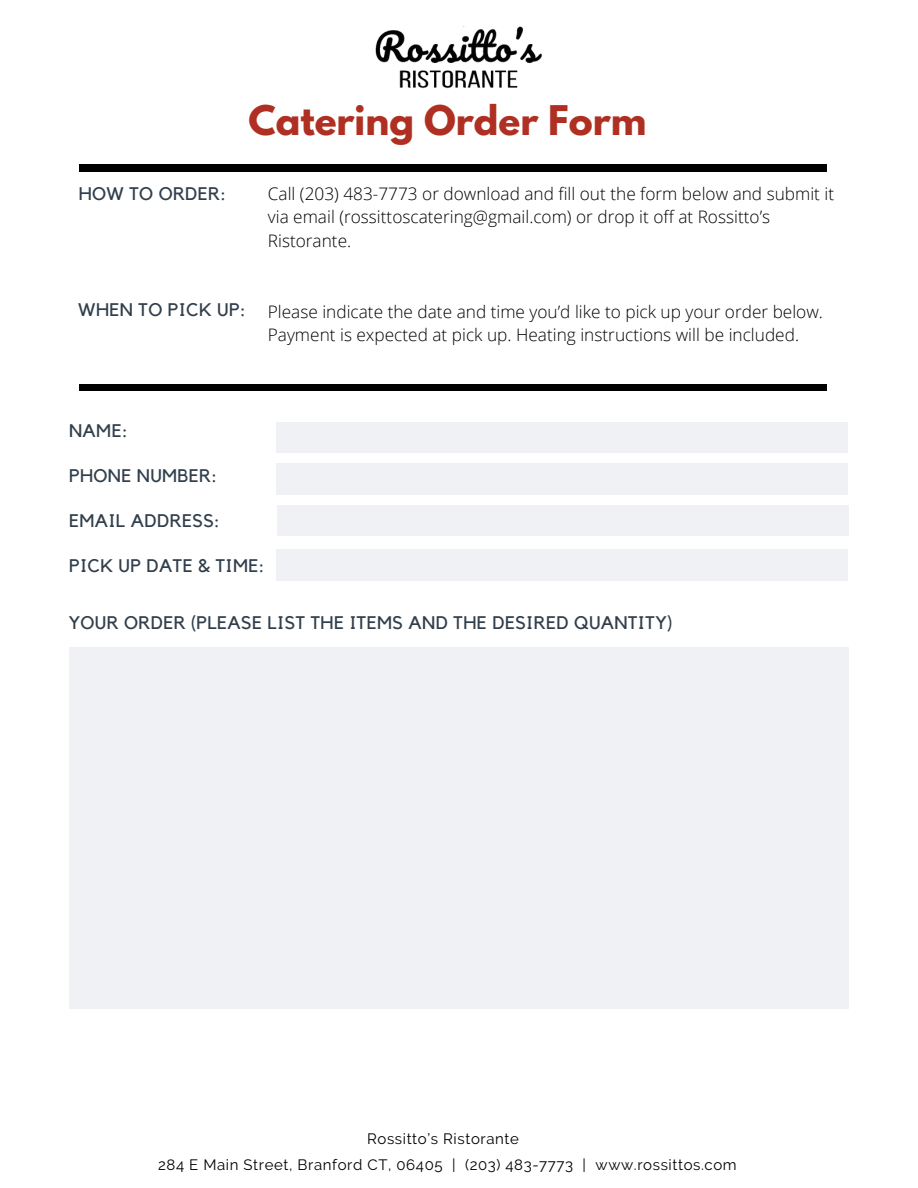
<style>
.page{position:relative;width:918px;height:1188px;background:#fff}
.page>*{position:absolute;margin:0;border:0;box-sizing:border-box;transform-origin:0 0}
.t1{font:700 36.15px "League Spartan";color:#af3022}
.t2{font:18.15px "Kollektif";letter-spacing:.02em;color:#313f4c}
.t3{font:300 17.25px/23.7px "Open Sans";color:#000}
.t4{font:15px "Raleway";letter-spacing:.04em;color:#000}
</style>
<div class="page">
<div style="left:277px;top:422px;width:571px;height:31px;background:#eff1f4"></div>
<div style="left:277px;top:464px;width:571px;height:30px;background:#eff1f4"></div>
<div style="left:277px;top:506px;width:571px;height:30px;background:#eff1f4"></div>
<div style="left:277px;top:550px;width:571px;height:30px;background:#eff1f4"></div>
<div style="left:79px;top:164px;width:748px;height:7px;background:#000"></div>
<div style="left:79px;top:384px;width:748px;height:7px;background:#000"></div>
<div style="left:69px;top:647px;width:780px;height:361px;background:#eff1f4"></div>
<img style="left:375px;top:26px;width:168px;height:63px">
<h2 class="t2" style="left:79px;top:185px;width:149px">HOW TO ORDER:</h2>
<p class="t1" style="left:249px;top:103px;width:399px">Catering Order Form</p>
<h3 class="t3" style="left:268px;top:181px;width:568px">Call (203) 483-7773 or download and fill out the form below and submit it via email (rossittoscatering@gmail.com) or drop it off at Rossitto’s<br>Ristorante.</h3>
<p class="t2" style="left:78px;top:301px;width:169px">WHEN TO PICK UP:</p>
<h3 class="t3" style="left:268px;top:299px;width:557px">Please indicate the date and time you’d like to pick up your order below.<br>Payment is expected at pick up. Heating instructions will be included.</h3>
<h2 class="t2" style="left:69px;top:423px;width:60px">NAME:</h2>
<h2 class="t2" style="left:69px;top:468px;width:149px">PHONE NUMBER:</h2>
<h2 class="t2" style="left:69px;top:513px;width:152px">EMAIL ADDRESS:</h2>
<h2 class="t2" style="left:69px;top:558px;width:197px">PICK UP DATE &amp; TIME:</h2>
<h2 class="t2" style="left:69px;top:614px;width:605px">YOUR ORDER (PLEASE LIST THE ITEMS AND THE DESIRED QUANTITY)</h2>
<h1 class="t4" style="left:367px;top:1130px;width:153px">Rossitto’s Ristorante</h1>
<p class="t4" style="left:158px;top:1156px;width:580px">284 E Main Street, Branford CT, 06405 | (203) 483-7773 | www.rossittos.com</p>
</div>
